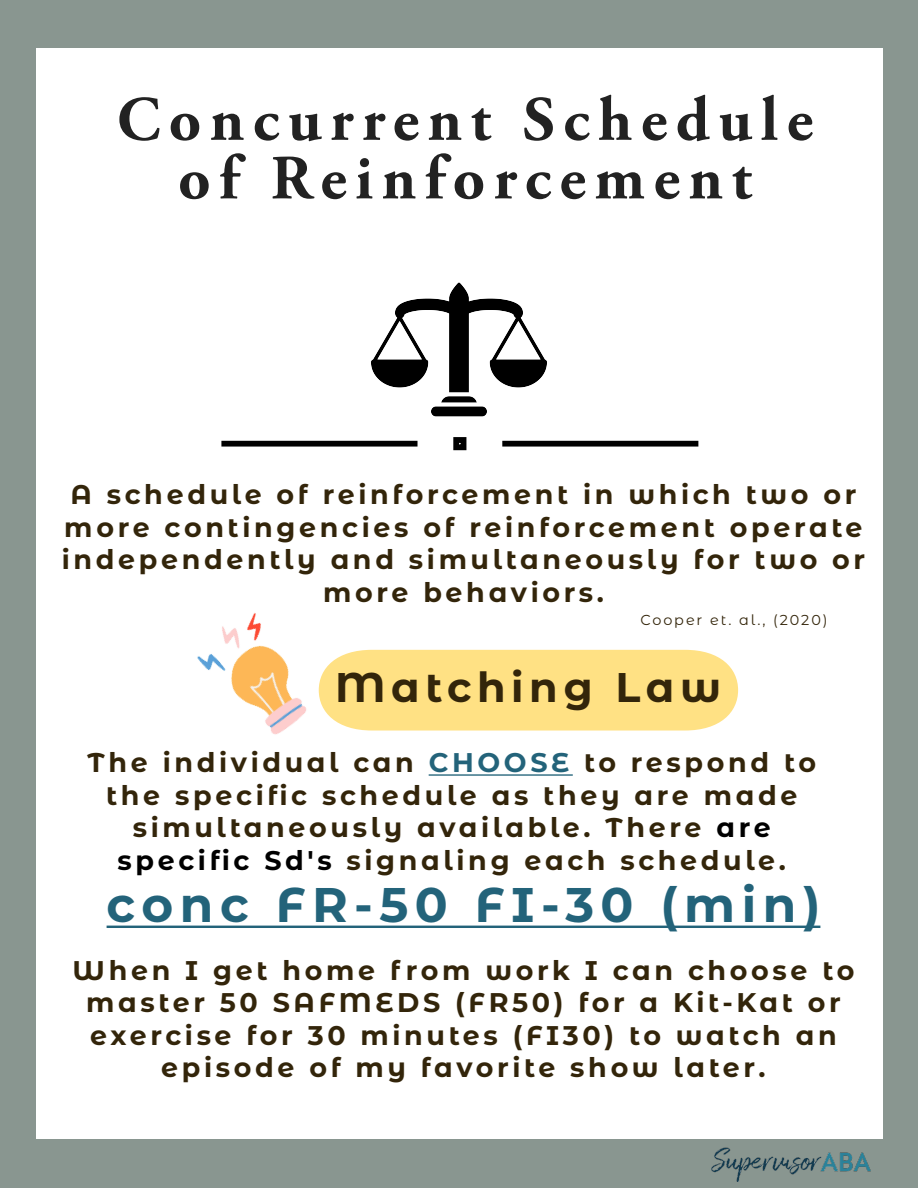
<style>
.page{position:relative;width:918px;height:1188px;background:#899690}
.page>*{position:absolute;margin:0;border:0;box-sizing:border-box;transform-origin:0 0}
.t1{font:700 63px/58.7px "Adobe Garamond Pro";letter-spacing:.135em;color:#222;text-align:center}
.t2{font:700 48.6px "Montserrat Alternates";letter-spacing:.135em;color:#23637a}
.t3{font:700 41.4px "Montserrat Alternates";letter-spacing:.135em;color:#33250a}
.t4{font:700 27px/32.4px "Montserrat Alternates";letter-spacing:.135em;color:#33250a;text-align:center}
.t5{font:14.4px "Montserrat Alternates";letter-spacing:.135em;color:#33250a}
.s1{color:#23637a}
.s2{color:#000}
</style>
<div class="page">
<div style="left:36px;top:49px;width:847px;height:1090px;background:#fff"></div>
<div style="left:502px;top:441px;width:196px;height:6px;background:#000"></div>
<div style="left:221px;top:441px;width:197px;height:6px;background:#000"></div>
<hr style="left:429px;top:774px;width:144px;height:2px;background:#23637a">
<img style="left:325px;top:282px;width:268px;height:169px">
<div style="left:361px;top:650px;width:377px;height:81px;background:#ffe184"></div>
<img style="left:197px;top:613px;width:164px;height:122px">
<hr style="left:107px;top:926px;width:713px;height:2px;background:#23637a">
<img style="left:711px;top:1148px;width:160px;height:34px">
<h1 class="t1" style="left:117px;top:92px;width:698px">Concurrent Schedule of Reinforcement</h1>
<p class="t4" style="left:62px;top:477px;width:805px">A schedule of reinforcement in which two or more contingencies of reinforcement operate independently and simultaneously for two or more behaviors.</p>
<p class="t5" style="left:640px;top:610px;width:189px">Cooper et. al., (2020)</p>
<h3 class="t3" style="left:335px;top:658px;width:387px">Matching Law</h3>
<p class="t4" style="left:87px;top:745px;width:730px">The individual can <span class="s1">CHOOSE</span> to respond to the specific schedule as they are made simultaneously available. There <span class="s2">are specific Sd's</span> signaling each schedule.</p>
<h2 class="t2" style="left:107px;top:870px;width:715px">conc FR-50 FI-30 (min)</h2>
<p class="t4" style="left:73px;top:953px;width:783px">When I get home from work I can choose to master 50 SAFMEDS (FR50) for a Kit-Kat or exercise for 30 minutes (FI30) to watch an episode of my favorite show later.</p>
</div>
